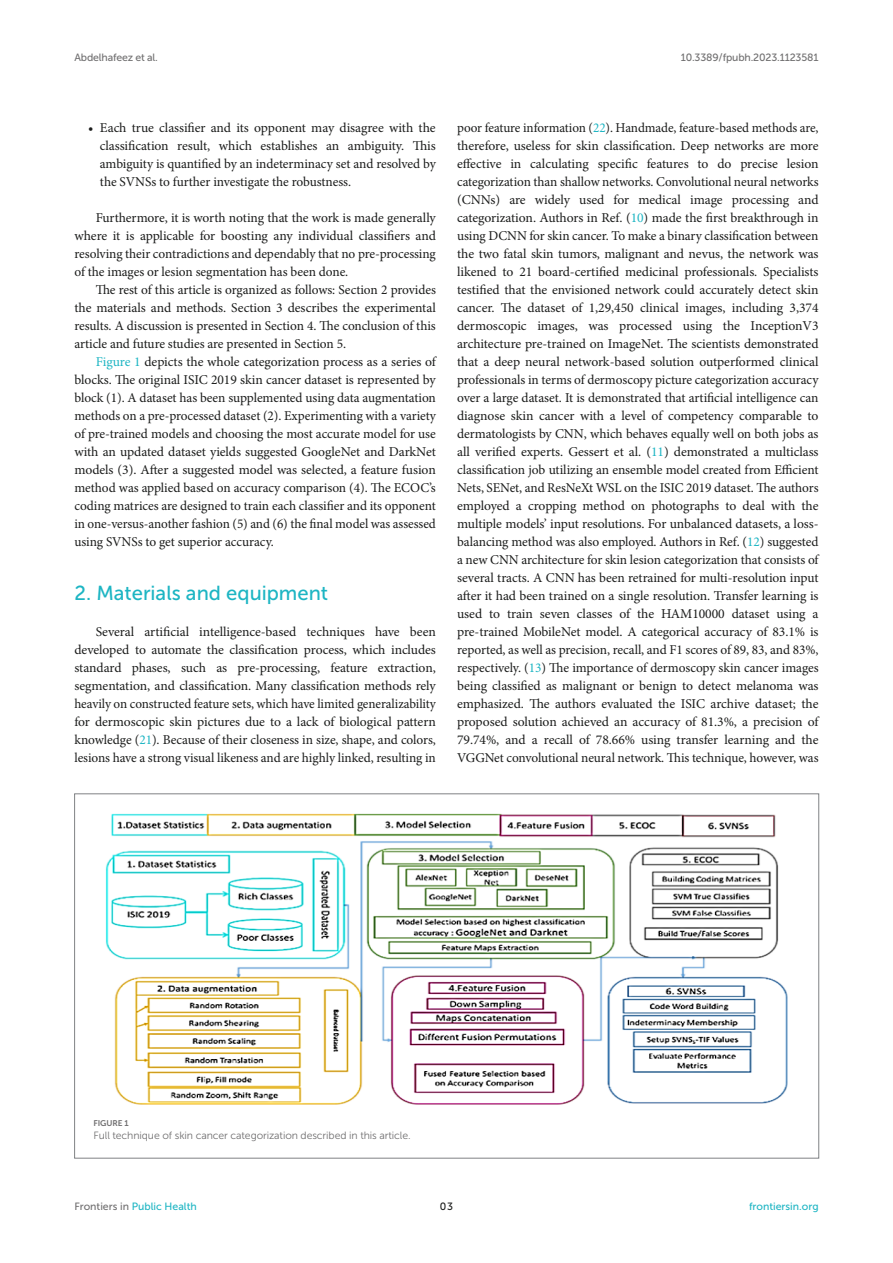
<style>
.page{position:relative;width:893px;height:1263px;background:#fff}
.page>*{position:absolute;margin:0;border:0;box-sizing:border-box;transform-origin:0 0}
.HEAD_1{font:20.25px "Museo Sans 500";color:#1db5c3}
.TEXT_FLUSH{font:13.5px/18px "Minion Pro";letter-spacing:-.01em;color:#1b1c1b;text-align:justify}
.TEXT{font:13.5px/18px "Minion Pro";letter-spacing:-.005em;color:#1b1c1b;text-align:justify}
.BL_BLW{font:13.5px/18px "Minion Pro";letter-spacing:-.005em;color:#1b1c1b;text-align:justify}
.FIG_LEG{font:10.5px "Museo Sans 300";letter-spacing:-.01em;color:#706f70}
.t1{font:10.5px "Museo Sans 500";letter-spacing:-.015em;color:#706f70}
.t2{font:10.5px "Museo Sans 500";color:#1db5c3}
.t3{font:10.5px "Museo Sans 500";color:#1b1c1b}
.FIG_HD{font:8.25px "Museo Sans 700";letter-spacing:-.01em;color:#706f70}
.s1{color:#1db5c3}
.s2{color:#706f70}
</style>
<div class="page">
<img style="left:105px;top:813px;width:683px;height:292px">
<p class="t1" style="left:74px;top:51px;width:85px">Abdelhafeez et al.</p>
<p class="t1" style="left:681px;top:51px;width:139px">10.3389/fpubh.2023.1123581</p>
<p class="BL_BLW" style="left:100px;top:119px;width:337px;text-indent:-12px">• Each true classifier and its opponent may disagree with the classification result, which establishes an ambiguity. This ambiguity is quantified by an indeterminacy set and resolved by the SVNSs to further investigate the robustness.</p>
<p class="TEXT" style="left:74px;top:209px;width:363px;text-indent:21px">Furthermore, it is worth noting that the work is made generally where it is applicable for boosting any individual classifiers and resolving their contradictions and dependably that no pre-processing of the images or lesion segmentation has been done.</p>
<p class="TEXT" style="left:74px;top:281px;width:363px;text-indent:21px">The rest of this article is organized as follows: Section 2 provides the materials and methods. Section 3 describes the experimental results. A discussion is presented in Section 4. The conclusion of this article and future studies are presented in Section 5.</p>
<p class="TEXT" style="left:74px;top:353px;width:363px;text-indent:21px"><span class="s1">Figure 1</span> depicts the whole categorization process as a series of blocks. The original ISIC 2019 skin cancer dataset is represented by block (1). A dataset has been supplemented using data augmentation methods on a pre-processed dataset (2). Experimenting with a variety of pre-trained models and choosing the most accurate model for use with an updated dataset yields suggested GoogleNet and DarkNet models (3). After a suggested model was selected, a feature fusion method was applied based on accuracy comparison (4). The ECOC’s coding matrices are designed to train each classifier and its opponent in one-versus-another fashion (5) and (6) the final model was assessed using SVNSs to get superior accuracy.</p>
<p class="HEAD_1" style="left:74px;top:582px;width:255px">2. Materials and equipment</p>
<p class="TEXT_FLUSH" style="left:74px;top:623px;width:363px;text-indent:21px">Several artificial intelligence-based techniques have been developed to automate the classification process, which includes standard phases, such as pre-processing, feature extraction, segmentation, and classification. Many classification methods rely heavily on constructed feature sets, which have limited generalizability for dermoscopic skin pictures due to a lack of biological pattern knowledge (<span class="s1">21</span>). Because of their closeness in size, shape, and colors, lesions have a strong visual likeness and are highly linked, resulting in</p>
<p class="TEXT_FLUSH" style="left:457px;top:119px;width:363px">poor feature information (<span class="s1">22</span>). Handmade, feature-based methods are, therefore, useless for skin classification. Deep networks are more effective in calculating specific features to do precise lesion categorization than shallow networks. Convolutional neural networks (CNNs) are widely used for medical image processing and categorization. Authors in Ref. (<span class="s1">10</span>) made the first breakthrough in using DCNN for skin cancer. To make a binary classification between the two fatal skin tumors, malignant and nevus, the network was likened to 21 board-certified medicinal professionals. Specialists testified that the envisioned network could accurately detect skin cancer. The dataset of 1,29,450 clinical images, including 3,374 dermoscopic images, was processed using the InceptionV3 architecture pre-trained on ImageNet. The scientists demonstrated that a deep neural network-based solution outperformed clinical professionals in terms of dermoscopy picture categorization accuracy over a large dataset. It is demonstrated that artificial intelligence can diagnose skin cancer with a level of competency comparable to dermatologists by CNN, which behaves equally well on both jobs as all verified experts. Gessert et al. (<span class="s1">11</span>) demonstrated a multiclass classification job utilizing an ensemble model created from Efficient Nets, SENet, and ResNeXt WSL on the ISIC 2019 dataset. The authors employed a cropping method on photographs to deal with the multiple models’ input resolutions. For unbalanced datasets, a loss&shy;balancing method was also employed. Authors in Ref. (<span class="s1">12</span>) suggested a new CNN architecture for skin lesion categorization that consists of several tracts. A CNN has been retrained for multi-resolution input after it had been trained on a single resolution. Transfer learning is used to train seven classes of the HAM10000 dataset using a pre-trained MobileNet model. A categorical accuracy of 83.1% is reported, as well as precision, recall, and F1 scores of 89, 83, and 83%, respectively. (<span class="s1">13</span>) The importance of dermoscopy skin cancer images being classified as malignant or benign to detect melanoma was emphasized. The authors evaluated the ISIC archive dataset; the proposed solution achieved an accuracy of 81.3%, a precision of 79.74%, and a recall of 78.66% using transfer learning and the VGGNet convolutional neural network. This technique, however, was</p>
<p class="FIG_HD" style="left:94px;top:1118px;width:37px">FIGURE 1</p>
<p class="FIG_LEG" style="left:94px;top:1130px;width:319px">Full technique of skin cancer categorization described in this article.</p>
<p class="t2" style="left:74px;top:1200px;width:124px"><span class="s2">Frontiers in</span> Public Health</p>
<p class="t3" style="left:440px;top:1200px;width:15px">03</p>
<p class="t2" style="left:749px;top:1200px;width:71px">frontiersin.org</p>
</div>
